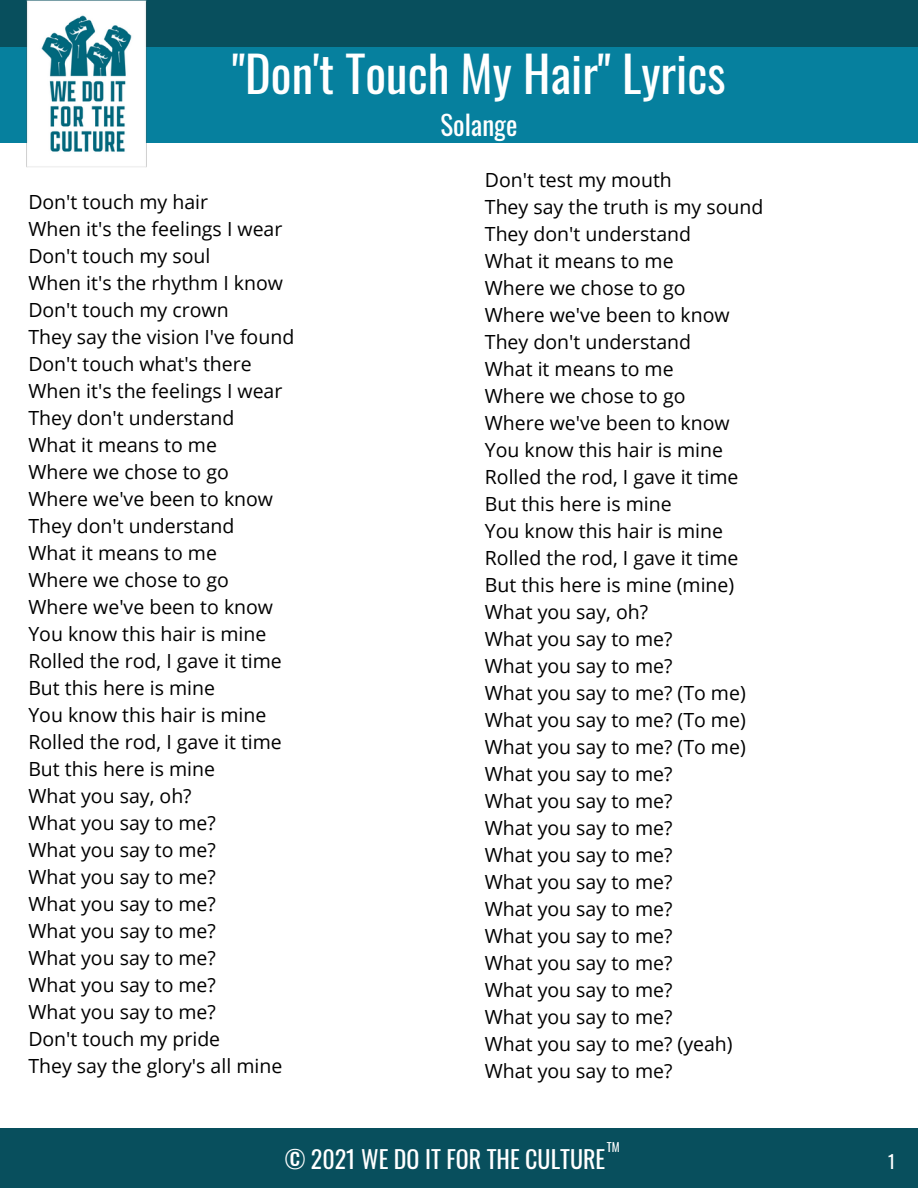
<style>
.page{position:relative;width:918px;height:1188px;background:#fff}
.page>*{position:absolute;margin:0;border:0;box-sizing:border-box;transform-origin:0 0}
.t1{font:48.75px "Oswald";color:#fff}
.t2{font:27px "Oswald";color:#fff}
.t3{font:24px "Oswald";color:#fff}
.t4{font:19.5px "Open Sans";color:#000}
.t5{font:18px "Oswald";color:#fff}
.t6{font:12px "Oswald";color:#fff}
</style>
<div class="page">
<div style="left:0;top:0;width:918px;height:47px;background:#084f5d"></div>
<div style="left:0;top:47px;width:918px;height:95px;background:#06809e"></div>
<img style="left:27px;top:0;width:119px;height:168px">
<div style="left:0;top:1128px;width:918px;height:60px;background:#084f5d"></div>
<p class="t1" style="left:232px;top:35px;width:495px">"Don't Touch My Hair" Lyrics</p>
<p class="t2" style="left:441px;top:104px;width:78px">Solange</p>
<p class="t4" style="left:28px;top:189px;width:181px">Don't touch my hair</p>
<p class="t4" style="left:28px;top:216px;width:256px">When it's the feelings I wear</p>
<p class="t4" style="left:28px;top:243px;width:184px">Don't touch my soul</p>
<p class="t4" style="left:28px;top:270px;width:256px">When it's the rhythm I know</p>
<p class="t4" style="left:28px;top:297px;width:202px">Don't touch my crown</p>
<p class="t4" style="left:28px;top:324px;width:267px">They say the vision I've found</p>
<p class="t4" style="left:28px;top:351px;width:225px">Don't touch what's there</p>
<p class="t4" style="left:28px;top:378px;width:256px">When it's the feelings I wear</p>
<p class="t4" style="left:28px;top:405px;width:208px">They don't understand</p>
<p class="t4" style="left:28px;top:432px;width:190px">What it means to me</p>
<p class="t4" style="left:28px;top:459px;width:202px">Where we chose to go</p>
<p class="t4" style="left:28px;top:486px;width:246px">Where we've been to know</p>
<p class="t4" style="left:28px;top:513px;width:208px">They don't understand</p>
<p class="t4" style="left:28px;top:540px;width:190px">What it means to me</p>
<p class="t4" style="left:28px;top:567px;width:202px">Where we chose to go</p>
<p class="t4" style="left:28px;top:594px;width:246px">Where we've been to know</p>
<p class="t4" style="left:28px;top:621px;width:240px">You know this hair is mine</p>
<p class="t4" style="left:28px;top:648px;width:255px">Rolled the rod, I gave it time</p>
<p class="t4" style="left:28px;top:675px;width:188px">But this here is mine</p>
<p class="t4" style="left:28px;top:702px;width:240px">You know this hair is mine</p>
<p class="t4" style="left:28px;top:729px;width:255px">Rolled the rod, I gave it time</p>
<p class="t4" style="left:28px;top:756px;width:188px">But this here is mine</p>
<p class="t4" style="left:28px;top:783px;width:165px">What you say, oh?</p>
<p class="t4" style="left:28px;top:810px;width:189px">What you say to me?</p>
<p class="t4" style="left:28px;top:837px;width:189px">What you say to me?</p>
<p class="t4" style="left:28px;top:864px;width:189px">What you say to me?</p>
<p class="t4" style="left:28px;top:891px;width:189px">What you say to me?</p>
<p class="t4" style="left:28px;top:918px;width:189px">What you say to me?</p>
<p class="t4" style="left:28px;top:945px;width:189px">What you say to me?</p>
<p class="t4" style="left:28px;top:972px;width:189px">What you say to me?</p>
<p class="t4" style="left:28px;top:999px;width:189px">What you say to me?</p>
<p class="t4" style="left:28px;top:1026px;width:193px">Don't touch my pride</p>
<p class="t4" style="left:28px;top:1053px;width:256px">They say the glory's all mine</p>
<p class="t4" style="left:485px;top:166px;width:188px">Don't test my mouth</p>
<p class="t4" style="left:485px;top:193px;width:280px">They say the truth is my sound</p>
<p class="t4" style="left:485px;top:220px;width:208px">They don't understand</p>
<p class="t4" style="left:485px;top:247px;width:190px">What it means to me</p>
<p class="t4" style="left:485px;top:274px;width:202px">Where we chose to go</p>
<p class="t4" style="left:485px;top:301px;width:246px">Where we've been to know</p>
<p class="t4" style="left:485px;top:328px;width:208px">They don't understand</p>
<p class="t4" style="left:485px;top:355px;width:190px">What it means to me</p>
<p class="t4" style="left:485px;top:382px;width:202px">Where we chose to go</p>
<p class="t4" style="left:485px;top:409px;width:246px">Where we've been to know</p>
<p class="t4" style="left:485px;top:436px;width:240px">You know this hair is mine</p>
<p class="t4" style="left:485px;top:463px;width:255px">Rolled the rod, I gave it time</p>
<p class="t4" style="left:485px;top:490px;width:188px">But this here is mine</p>
<p class="t4" style="left:485px;top:517px;width:240px">You know this hair is mine</p>
<p class="t4" style="left:485px;top:544px;width:255px">Rolled the rod, I gave it time</p>
<p class="t4" style="left:485px;top:571px;width:251px">But this here is mine (mine)</p>
<p class="t4" style="left:485px;top:598px;width:165px">What you say, oh?</p>
<p class="t4" style="left:485px;top:625px;width:189px">What you say to me?</p>
<p class="t4" style="left:485px;top:652px;width:189px">What you say to me?</p>
<p class="t4" style="left:485px;top:679px;width:262px">What you say to me? (To me)</p>
<p class="t4" style="left:485px;top:706px;width:262px">What you say to me? (To me)</p>
<p class="t4" style="left:485px;top:733px;width:262px">What you say to me? (To me)</p>
<p class="t4" style="left:485px;top:760px;width:189px">What you say to me?</p>
<p class="t4" style="left:485px;top:787px;width:189px">What you say to me?</p>
<p class="t4" style="left:485px;top:814px;width:189px">What you say to me?</p>
<p class="t4" style="left:485px;top:841px;width:189px">What you say to me?</p>
<p class="t4" style="left:485px;top:868px;width:189px">What you say to me?</p>
<p class="t4" style="left:485px;top:895px;width:189px">What you say to me?</p>
<p class="t4" style="left:485px;top:922px;width:189px">What you say to me?</p>
<p class="t4" style="left:485px;top:949px;width:189px">What you say to me?</p>
<p class="t4" style="left:485px;top:976px;width:189px">What you say to me?</p>
<p class="t4" style="left:485px;top:1003px;width:189px">What you say to me?</p>
<p class="t4" style="left:485px;top:1030px;width:249px">What you say to me? (yeah)</p>
<p class="t4" style="left:485px;top:1057px;width:189px">What you say to me?</p>
<p class="t6" style="left:607px;top:1138px;width:14px">TM</p>
<p class="t3" style="left:285px;top:1140px;width:322px">© 2021 WE DO IT FOR THE CULTURE</p>
<p class="t5" style="left:888px;top:1148px;width:9px">1</p>
</div>
